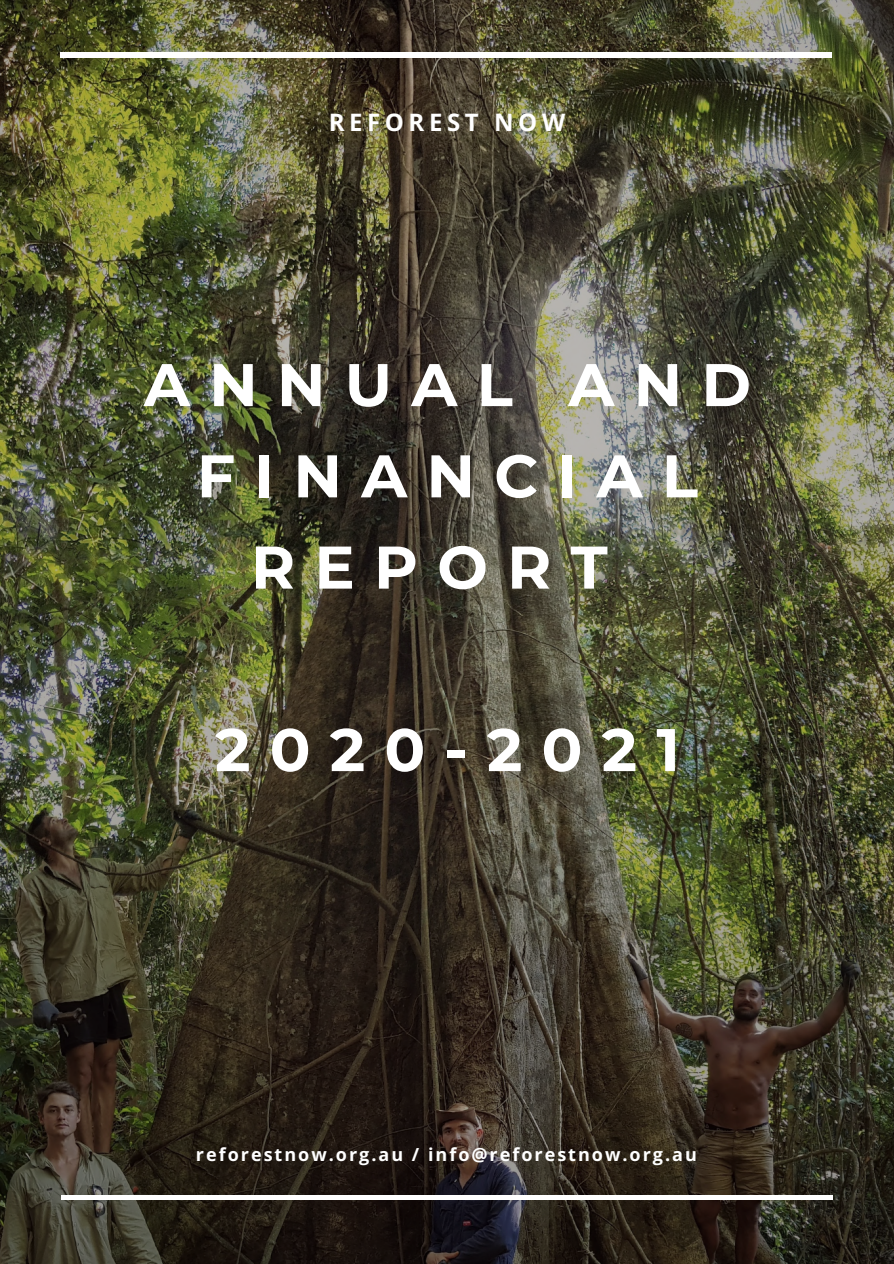
<style>
.page{position:relative;width:894px;height:1264px;background:#fff}
.page>*{position:absolute;margin:0;border:0;box-sizing:border-box;transform-origin:0 0}
.t1{font:700 60px "Montserrat";letter-spacing:.32em;color:#fff}
.t2{font:700 24px "Open Sans";letter-spacing:.19em;color:#fff}
.t3{font:700 18px "Open Sans";letter-spacing:.11em;color:#fff}
</style>
<div class="page">
<img style="left:0;top:0;width:893px;height:1263px">
<hr style="left:60px;top:53px;width:771px;height:4px;background:#fff">
<hr style="left:61px;top:1195px;width:772px;height:4px;background:#fff">
<h2 class="t2" style="left:328px;top:105px;width:238px">REFOREST NOW</h2>
<h1 class="t1" style="left:144px;top:348px;width:608px">ANNUAL AND</h1>
<h1 class="t1" style="left:197px;top:439px;width:502px">FINANCIAL</h1>
<h1 class="t1" style="left:251px;top:530px;width:358px">REPORT</h1>
<h1 class="t1" style="left:215px;top:713px;width:466px">2020-2021</h1>
<p class="t3" style="left:196px;top:1141px;width:502px">reforestnow.org.au / info@reforestnow.org.au</p>
</div>
